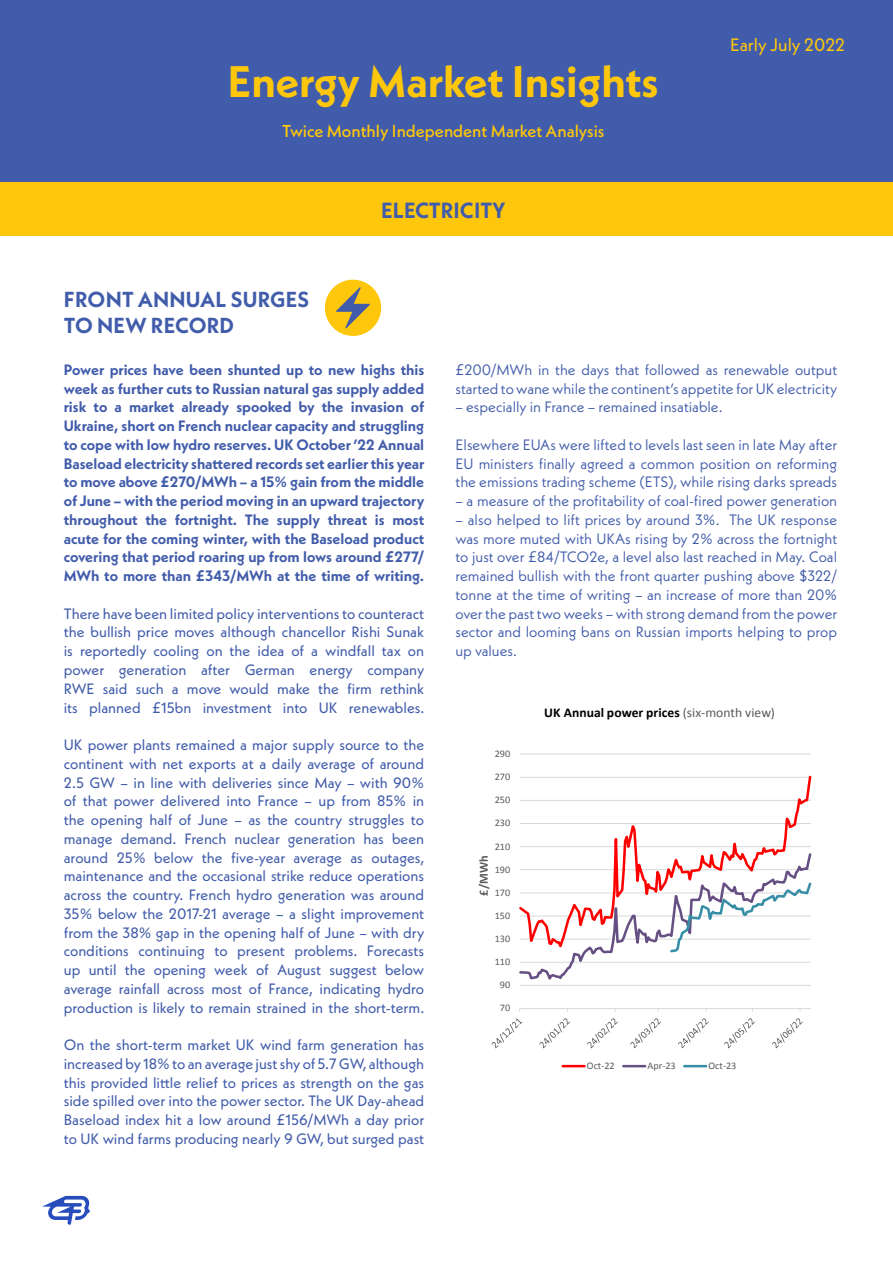
<style>
.page{position:relative;width:893px;height:1263px;background:#fff}
.page>*{position:absolute;margin:0;border:0;box-sizing:border-box;transform-origin:0 0}
.PAGE_HEADER_BLUE_PAG{font:700 44.1px "Neue Kabel";color:#fec70c}
.t1{font:700 21.9px "Neue Kabel";color:#415caa}
.t2{font:700 21.75px/26.1px "Neue Kabel";letter-spacing:.01em;color:#415caa}
.t3{font:18px "Neue Kabel";color:#fec70c}
.PAGE_HEADER_BLUE_PAG-2{font:500 17.25px "Neue Kabel";color:#fec70c}
.Body_Copy_White_Page{font:15px/18.8px "Neue Kabel";color:#415caa;text-align:justify}
.Body_Copy_White_Page-2{font:15px/18.8px "Neue Kabel";color:#415caa;text-align:justify}
.Body_Copy_White_Page-3{font:700 15px/18.8px "Neue Kabel";color:#415caa;text-align:justify}
.t4{font:700 13.5px "Calibri";letter-spacing:.005em;color:#000}
.t5{font:700 12.45px "Calibri";color:#595959}
.t6{font:10.05px "Calibri";color:#595959}
.s1{font-weight:400;color:#595959}
</style>
<div class="page">
<div style="left:0;top:0;width:893px;height:182px;background:#415caa"></div>
<svg style="left:42px;top:1196px;width:48px;height:29px"></svg>
<svg style="left:491px;top:753px;width:321px;height:315px"></svg>
<div style="left:0;top:182px;width:893px;height:54px;background:#fec70c"></div>
<div style="left:325px;top:280px;width:56px;height:56px;background:#fec70c;border-radius:50%"></div>
<svg style="left:336px;top:287px;width:34px;height:41px"></svg>
<p class="PAGE_HEADER_BLUE_PAG" style="left:228px;top:53px;width:432px">Energy Market Insights</p>
<p class="PAGE_HEADER_BLUE_PAG-2" style="left:282px;top:120px;width:324px">Twice Monthly Independent Market Analysis</p>
<p class="t2" style="left:64px;top:286px;width:247px">FRONT ANNUAL SURGES<br>TO NEW RECORD</p>
<p class="t1" style="left:381px;top:196px;width:126px">ELECTRICITY</p>
<p class="t3" style="left:730px;top:34px;width:116px">Early July 2022</p>
<p class="Body_Copy_White_Page-3" style="left:64px;top:360px;width:362px">Power prices have been shunted up to new highs this week as further cuts to Russian natural gas supply added risk to a market already spooked by the invasion of Ukraine, short on French nuclear capacity and struggling to cope with low hydro reserves. UK October ’22 Annual Baseload electricity shattered records set earlier this year to move above £270/MWh – a 15% gain from the middle of June – with the period moving in an upward trajectory throughout the fortnight. The supply threat is most acute for the coming winter, with the Baseload product covering that period roaring up from lows around £277/ MWh to more than £343/MWh at the time of writing.</p>
<p class="Body_Copy_White_Page" style="left:64px;top:604px;width:362px">There have been limited policy interventions to counteract the bullish price moves although chancellor Rishi Sunak is reportedly cooling on the idea of a windfall tax on power generation after German energy company RWE said such a move would make the firm rethink its planned £15bn investment into UK renewables.</p>
<p class="Body_Copy_White_Page" style="left:64px;top:735px;width:362px">UK power plants remained a major supply source to the continent with net exports at a daily average of around 2.5 GW – in line with deliveries since May – with 90% of that power delivered into France – up from 85% in the opening half of June – as the country struggles to manage demand. French nuclear generation has been around 25% below the five-year average as outages, maintenance and the occasional strike reduce operations across the country. French hydro generation was around 35% below the 2017-21 average – a slight improvement from the 38% gap in the opening half of June – with dry conditions continuing to present problems. Forecasts up until the opening week of August suggest below average rainfall across most of France, indicating hydro production is likely to remain strained in the short-term.</p>
<p class="Body_Copy_White_Page" style="left:64px;top:1035px;width:362px">On the short-term market UK wind farm generation has increased by 18% to an average just shy of 5.7 GW, although this provided little relief to prices as strength on the gas side spilled over into the power sector. The UK Day-ahead Baseload index hit a low around £156/MWh a day prior to UK wind farms producing nearly 9 GW, but surged past</p>
<p class="Body_Copy_White_Page-2" style="left:455px;top:360px;width:383px">£200/MWh in the days that followed as renewable output started to wane while the continent’s appetite for UK electricity</p>
<p class="Body_Copy_White_Page-2" style="left:455px;top:398px;width:269px">– especially in France – remained insatiable.</p>
<p class="Body_Copy_White_Page-2" style="left:455px;top:435px;width:383px">Elsewhere EUAs were lifted to levels last seen in late May after EU ministers finally agreed a common position on reforming the emissions trading scheme (ETS), while rising darks spreads</p>
<p class="Body_Copy_White_Page-2" style="left:455px;top:491px;width:383px">– a measure of the profitability of coal-fired power generation</p>
<p class="Body_Copy_White_Page-2" style="left:455px;top:510px;width:383px">– also helped to lift prices by around 3%. The UK response was more muted with UKAs rising by 2% across the fortnight to just over £84/TCO2e, a level also last reached in May. Coal remained bullish with the front quarter pushing above $322/ tonne at the time of writing – an increase of more than 20% over the past two weeks – with strong demand from the power sector and looming bans on Russian imports helping to prop up values.</p>
<p class="t6" style="left:495px;top:747px;width:17px">290</p>
<p class="t6" style="left:495px;top:770px;width:17px">270</p>
<p class="t6" style="left:495px;top:793px;width:17px">250</p>
<p class="t6" style="left:495px;top:816px;width:17px">230</p>
<p class="t6" style="left:495px;top:839px;width:17px">210</p>
<p class="t5" style="left:475px;top:896px;width:42px;rotate:-90deg">£/MWh</p>
<p class="t6" style="left:495px;top:862px;width:17px">190</p>
<p class="t6" style="left:495px;top:885px;width:17px">170</p>
<p class="t6" style="left:495px;top:908px;width:17px">150</p>
<p class="t6" style="left:495px;top:932px;width:17px">130</p>
<p class="t6" style="left:495px;top:955px;width:17px">110</p>
<p class="t6" style="left:500px;top:978px;width:12px">90</p>
<p class="t6" style="left:500px;top:1001px;width:12px">70</p>
<p class="t4" style="left:544px;top:702px;width:232px">UK Annual power prices <span class="s1">(six-month view)</span></p>
<p class="t6" style="left:587px;top:1059px;width:29px">Oct-22</p>
<p class="t6" style="left:647px;top:1059px;width:30px">Apr-23</p>
<p class="t6" style="left:708px;top:1059px;width:29px">Oct-23</p>
</div>
